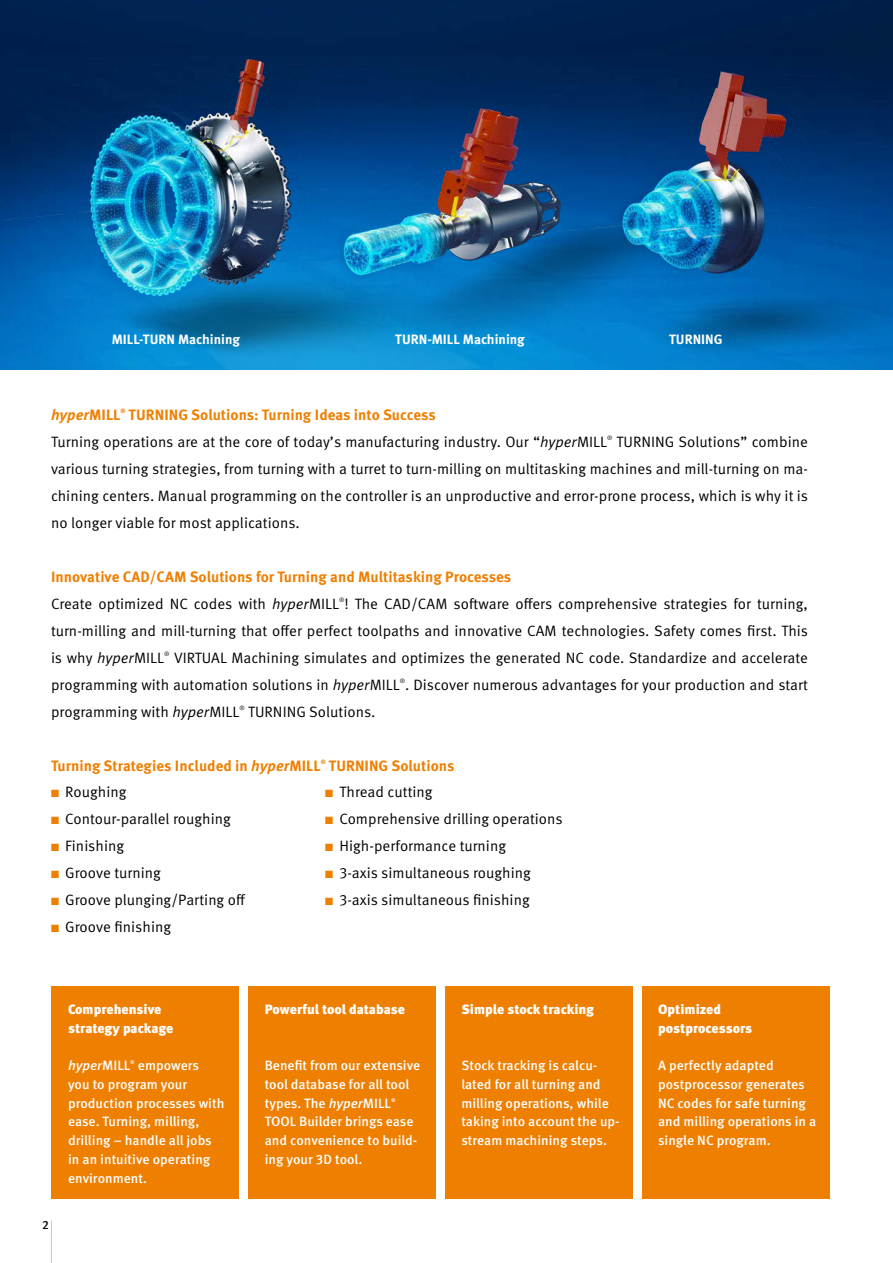
<style>
.page{position:relative;width:893px;height:1263px;background:#fff}
.page>*{position:absolute;margin:0;border:0;box-sizing:border-box;transform-origin:0 0}
.t1{font:15px/27px "Meta Pro";color:#000}
.t2{font:700 15px "Meta Pro";color:#ee7f00}
.t3{font:italic 700 15px "Meta Pro";color:#ee7f00}
.t4{font:500 13.5px/18.8px "Meta Pro";color:#fff}
.t5{font:900 13.5px/18.8px "Meta Pro";letter-spacing:-.005em;color:#fff}
.t6{font:700 13.5px "Meta Pro";color:#fff}
.t7{font:italic 500 13.5px "Meta Pro";color:#fff}
.t8{font:500 12px "Meta Pro";color:#000}
.t9{font:6.15px "Meta Pro";color:#000}
.t10{font:700 6.15px "Meta Pro";color:#ee7f00}
.t11{font:500 5.25px "Meta Pro";color:#fff}
.s1{font-style:normal}
.s2{font-weight:700;color:#ee7f00}
.s3{font-style:italic}
.s4{color:#ee7f00}
</style>
<div class="page">
<hr style="left:51px;top:1220px;width:1px;height:43px;background:#c5c9d0">
<div style="left:51px;top:986px;width:187px;height:213px;background:#ee7f00"></div>
<div style="left:642px;top:986px;width:187px;height:213px;background:#ee7f00"></div>
<div style="left:248px;top:986px;width:187px;height:213px;background:#ee7f00"></div>
<div style="left:445px;top:986px;width:187px;height:213px;background:#ee7f00"></div>
<img style="left:0;top:0;width:892px;height:370px">
<p class="t6" style="left:112px;top:331px;width:130px">MILL-TURN Machining</p>
<p class="t6" style="left:395px;top:331px;width:131px">TURN-MILL Machining</p>
<p class="t6" style="left:669px;top:331px;width:55px">TURNING</p>
<p class="t3" style="left:51px;top:405px;width:71px">hyper<span class="s1">MILL</span></p>
<p class="t10" style="left:120px;top:407px;width:7px">®</p>
<p class="t1" style="left:51px;top:401px;width:558px;text-indent:78px"><span class="s2">TURNING Solutions: Turning Ideas into Success<br></span>Turning operations are at the core of today’s manufacturing industry. Our “<span class="s3">hyper</span>MILL</p>
<p class="t1" style="left:51px;top:428px;width:759px;text-align:justify;text-indent:565px">TURNING Solutions” combine various turning strategies, from turning with a turret to turn-milling on multitasking machines and mill-turning on ma&shy;chining centers. Manual programming on the controller is an unproductive and error-prone process, which is why it is no longer viable for most applications.</p>
<p class="t1" style="left:51px;top:563px;width:758px"><span class="s2">Innovative CAD/CAM Solutions for Turning and Multitasking Processes<br></span>Create optimized NC codes with <span class="s3">hyper</span>MILL ! The CAD/CAM software offers comprehensive strategies for turning,</p>
<p class="t9" style="left:607px;top:434px;width:7px">®</p>
<p class="t9" style="left:339px;top:596px;width:7px">®</p>
<p class="t1" style="left:51px;top:617px;width:758px">turn-milling and mill-turning that offer perfect toolpaths and innovative CAM technologies. Safety comes first. This is why <span class="s3">hyper</span>MILL</p>
<p class="t1" style="left:51px;top:644px;width:758px;text-align:right">VIRTUAL Machining simulates and optimizes the generated NC code. Standardize and accelerate<br>programming with automation solutions in <span class="s3">hyper</span>MILL . Discover numerous advantages for your production and start</p>
<p class="t9" style="left:164px;top:650px;width:7px">®</p>
<p class="t9" style="left:400px;top:677px;width:7px">®</p>
<p class="t1" style="left:51px;top:698px;width:190px">programming with <span class="s3">hyper</span>MILL</p>
<p class="t9" style="left:239px;top:704px;width:7px">®</p>
<p class="t1" style="left:248px;top:698px;width:129px">TURNING Solutions.</p>
<p class="t2" style="left:51px;top:756px;width:271px">Turning Strategies Included in <span class="s3">hyper</span>MILL</p>
<p class="t10" style="left:321px;top:758px;width:7px">®</p>
<p class="t2" style="left:329px;top:756px;width:127px">TURNING Solutions</p>
<p class="t1" style="left:51px;top:778px;width:77px"><span class="s4">■</span> Roughing</p>
<p class="t1" style="left:51px;top:805px;width:181px"><span class="s4">■</span> Contour-parallel roughing</p>
<p class="t1" style="left:51px;top:832px;width:75px"><span class="s4">■</span> Finishing</p>
<p class="t1" style="left:51px;top:859px;width:111px"><span class="s4">■</span> Groove turning</p>
<p class="t1" style="left:51px;top:886px;width:196px"><span class="s4">■</span> Groove plunging/Parting off</p>
<p class="t1" style="left:51px;top:913px;width:122px"><span class="s4">■</span> Groove finishing</p>
<p class="t1" style="left:325px;top:778px;width:109px"><span class="s4">■</span> Thread cutting</p>
<p class="t1" style="left:325px;top:805px;width:239px"><span class="s4">■</span> Comprehensive drilling operations</p>
<p class="t1" style="left:325px;top:832px;width:182px"><span class="s4">■</span> High-performance turning</p>
<p class="t1" style="left:325px;top:859px;width:207px"><span class="s4">■</span> 3-axis simultaneous roughing</p>
<p class="t1" style="left:325px;top:886px;width:206px"><span class="s4">■</span> 3-axis simultaneous finishing</p>
<p class="t8" style="left:42px;top:1217px;width:8px">2</p>
<p class="t5" style="left:68px;top:1000px;width:107px">Comprehensive strategy package</p>
<p class="t7" style="left:68px;top:1057px;width:64px">hyper<span class="s1">MILL</span></p>
<p class="t11" style="left:130px;top:1059px;width:6px">®</p>
<p class="t4" style="left:68px;top:1056px;width:158px;text-indent:70px">empowers<br>you to program your production processes with ease. Turning, milling, drilling – handle all jobs in an intuitive operating environment.</p>
<p class="t5" style="left:265px;top:1000px;width:142px">Powerful tool database</p>
<p class="t4" style="left:265px;top:1056px;width:157px">Benefit from our extensive tool database for all tool types. The <span class="s3">hyper</span>MILL</p>
<p class="t11" style="left:391px;top:1096px;width:6px">®</p>
<p class="t4" style="left:265px;top:1112px;width:154px">TOOL Builder brings ease and convenience to build&shy;ing your 3D tool.</p>
<p class="t5" style="left:461px;top:1000px;width:134px">Simple stock tracking</p>
<p class="t4" style="left:461px;top:1056px;width:160px">Stock tracking is calcu&shy;lated for all turning and milling operations, while taking into account the up&shy;stream machining steps.</p>
<p class="t5" style="left:658px;top:1000px;width:96px">Optimized postprocessors</p>
<p class="t4" style="left:658px;top:1056px;width:160px">A perfectly adapted postprocessor generates<br>NC codes for safe turning and milling operations in a single NC program.</p>
</div>
